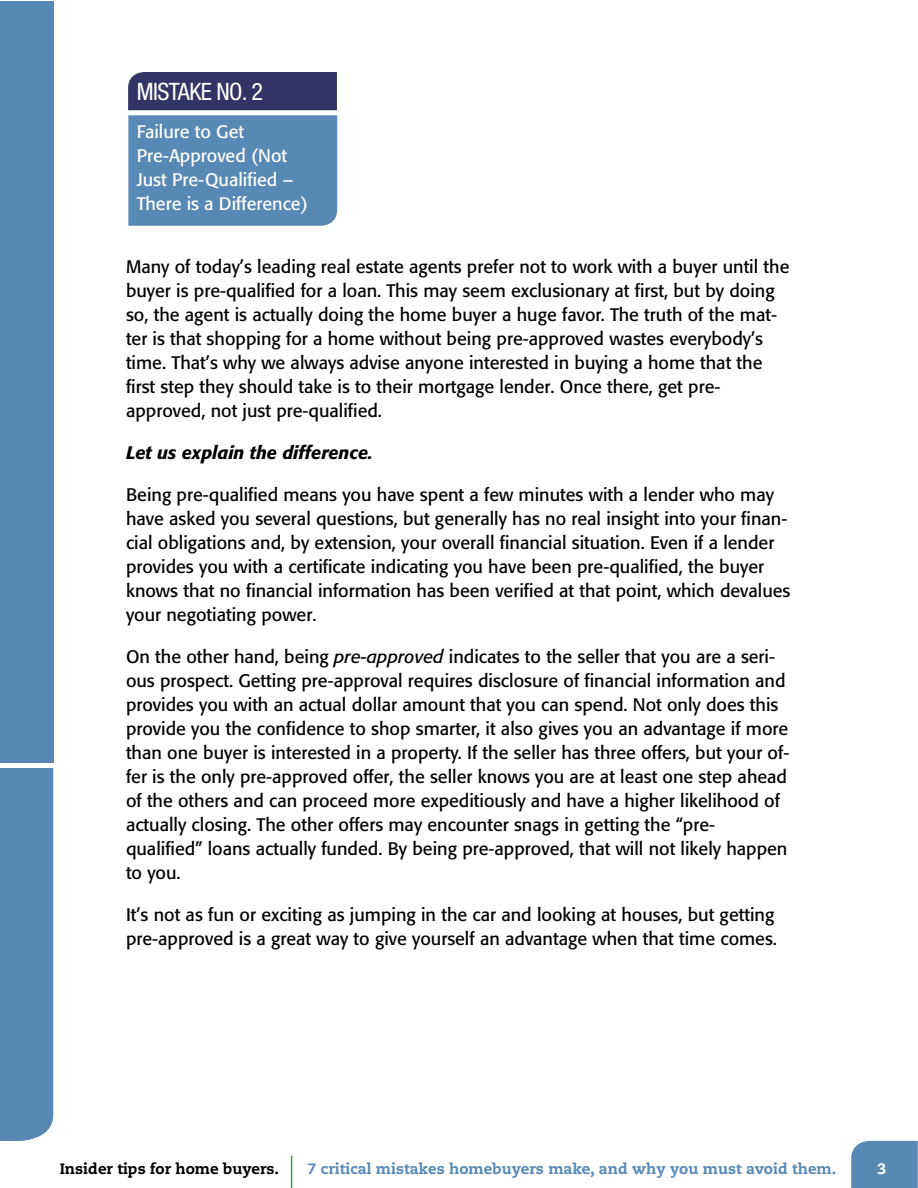
<style>
.page{position:relative;width:918px;height:1188px;background:#fff}
.page>*{position:absolute;margin:0;border:0;box-sizing:border-box;transform-origin:0 0}
.t1{font:condensed 24px "Helvetica Neue";letter-spacing:-.025em;color:#fff}
.t2{font:18px/24px "Formata";color:#000}
.t3{font:18px/24px "Formata";color:#fff}
.t4{font:italic 500 18px "Formata";color:#000}
.t5{font:800 15px "Caecilia LT Std";color:#5889b5}
.t6{font:800 15px "Caecilia LT Std";color:#000}
.t7{font:800 15px "Caecilia LT Std";color:#fff}
.s1{font-style:italic}
</style>
<div class="page">
<div style="left:851px;top:1141px;width:67px;height:47px;background:#5889b5"></div>
<hr style="left:291px;top:1156px;width:1px;height:32px;background:#26a146">
<svg style="left:128px;top:72px;width:209px;height:154px;background:#5578a4"></svg>
<div style="left:0;top:1px;width:53px;height:762px;background:#5889b5"></div>
<div style="left:0;top:768px;width:53px;height:373px;background:#5889b5"></div>
<h1 class="t1" style="left:137px;top:77px;width:128px">MISTAKE NO. 2</h1>
<p class="t3" style="left:137px;top:120px;width:173px">Failure to Get<br>Pre-Approved (Not<br>Just Pre-Qualified –<br>There is a Difference)</p>
<p class="t2" style="left:126px;top:255px;width:665px">Many of today’s leading real estate agents prefer not to work with a buyer until the buyer is pre-qualified for a loan. This may seem exclusionary at first, but by doing so, the agent is actually doing the home buyer a huge favor. The truth of the mat&shy;ter is that shopping for a home without being pre-approved wastes everybody’s time. That’s why we always advise anyone interested in buying a home that the first step they should take is to their mortgage lender. Once there, get pre&shy;approved, not just pre-qualified.</p>
<p class="t4" style="left:126px;top:442px;width:248px">Let us explain the difference.</p>
<p class="t2" style="left:126px;top:483px;width:666px">Being pre-qualified means you have spent a few minutes with a lender who may have asked you several questions, but generally has no real insight into your finan&shy;cial obligations and, by extension, your overall financial situation. Even if a lender provides you with a certificate indicating you have been pre-qualified, the buyer knows that no financial information has been verified at that point, which devalues your negotiating power.</p>
<p class="t2" style="left:126px;top:645px;width:665px">On the other hand, being <span class="s1">pre-approved</span> indicates to the seller that you are a seri&shy;ous prospect. Getting pre-approval requires disclosure of financial information and provides you with an actual dollar amount that you can spend. Not only does this provide you the confidence to shop smarter, it also gives you an advantage if more than one buyer is interested in a property. If the seller has three offers, but your of&shy;fer is the only pre-approved offer, the seller knows you are at least one step ahead of the others and can proceed more expeditiously and have a higher likelihood of actually closing. The other offers may encounter snags in getting the “pre&shy;qualified” loans actually funded. By being pre-approved, that will not likely happen to you.</p>
<p class="t2" style="left:126px;top:903px;width:653px">It’s not as fun or exciting as jumping in the car and looking at houses, but getting pre-approved is a great way to give yourself an advantage when that time comes.</p>
<p class="t6" style="left:60px;top:1159px;width:221px">Insider tips for home buyers.</p>
<p class="t5" style="left:308px;top:1159px;width:530px">7 critical mistakes homebuyers make, and why you must avoid them.</p>
<p class="t7" style="left:878px;top:1159px;width:10px">3</p>
</div>
